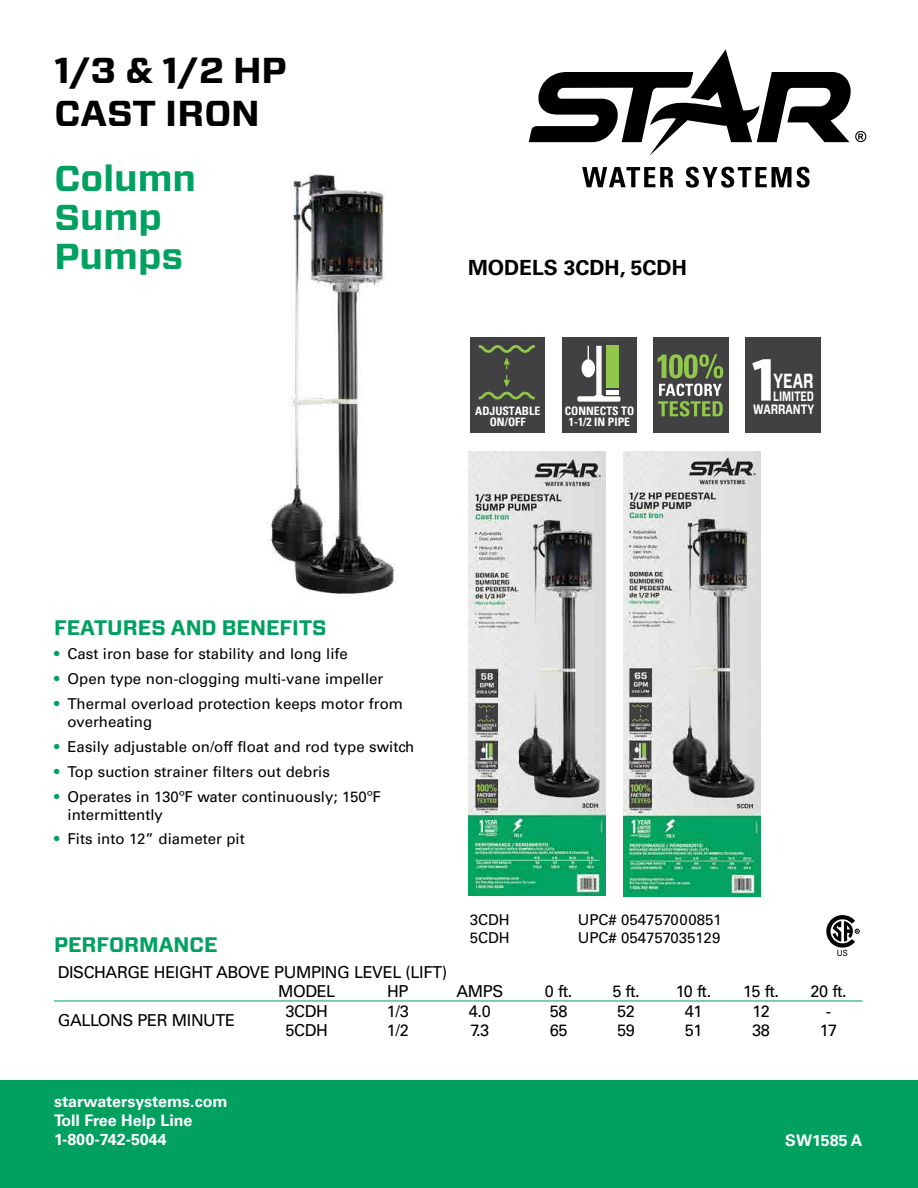
<style>
.page{position:relative;width:918px;height:1188px;background:#fff}
.page>*{position:absolute;margin:0;border:0;box-sizing:border-box;transform-origin:0 0}
.t1{font:700 58.95px "Forza";color:#fff}
.t2{font:700 36px/43.2px "Forza";color:#000;scale:1.04 1}
.t3{font:700 36px/39px "Forza";color:#00a160;scale:1.04 1}
.t4{font:700 21px "Forza";color:#00a160}
.t5{font:700 21px "Univers LT Pro 65";color:#000}
.t6{font:700 20.4px "Forza";color:#fff;scale:.72 1}
.t7{font:16.5px/19.5px "Univers LT Pro 55 Roman";letter-spacing:-.025em;color:#000}
.t8{font:700 16.05px/19.2px "Univers LT Pro 65";color:#fff}
.t9{font:15px/18px "Univers LT Pro 55 Roman";color:#000}
.t10{font:700 13.65px "Forza";color:#fff;scale:.72 1}
.t11{font:700 13.5px "Forza";color:#fff;scale:.77 1}
.t12{font:700 condensed 11.7px/11.4px "Univers LT Pro";color:#fff;text-align:center}
.t13{font:8.4px "Univers LT Pro 55 Roman";color:#000;scale:.9 1}
.s1{color:#00a160}
</style>
<div class="page">
<div style="left:0;top:1080px;width:918px;height:108px;background:#00a160"></div>
<svg style="left:582px;top:167px;width:91px;height:20px"></svg>
<svg style="left:686px;top:167px;width:124px;height:21px"></svg>
<svg style="left:529px;top:49px;width:337px;height:107px"></svg>
<img style="left:267px;top:173px;width:129px;height:421px">
<hr style="left:54px;top:1001px;width:199px;height:1px;background:#00a160">
<hr style="left:253px;top:1001px;width:108px;height:1px;background:#00a160">
<hr style="left:361px;top:1001px;width:74px;height:1px;background:#00a160">
<hr style="left:435px;top:1001px;width:90px;height:1px;background:#00a160">
<hr style="left:525px;top:1001px;width:67px;height:1px;background:#00a160">
<hr style="left:592px;top:1001px;width:68px;height:1px;background:#00a160">
<hr style="left:660px;top:1001px;width:67px;height:1px;background:#00a160">
<hr style="left:727px;top:1001px;width:68px;height:1px;background:#00a160">
<hr style="left:795px;top:1001px;width:67px;height:1px;background:#00a160">
<div style="left:470px;top:337px;width:75px;height:96px;background:#414042"></div>
<svg style="left:479px;top:345px;width:56px;height:55px"></svg>
<div style="left:745px;top:337px;width:76px;height:96px;background:#414042"></div>
<div style="left:653px;top:337px;width:75px;height:96px;background:#414042"></div>
<svg style="left:658px;top:354px;width:65px;height:63px"></svg>
<div style="left:562px;top:337px;width:74px;height:96px;background:#414042"></div>
<svg style="left:577px;top:346px;width:43px;height:56px"></svg>
<img style="left:469px;top:451px;width:137px;height:445px">
<img style="left:623px;top:451px;width:138px;height:445px">
<svg style="left:826px;top:915px;width:34px;height:33px"></svg>
<h2 class="t2" style="left:55px;top:49px;width:225px">1/3 &amp; 1/2 HP<br>CAST IRON</h2>
<h2 class="t3" style="left:55px;top:159px;width:138px">Column<br>Sump<br>Pumps</h2>
<h3 class="t5" style="left:468px;top:253px;width:220px">MODELS 3CDH, 5CDH</h3>
<p class="t12" style="left:475px;top:405px;width:67px">ADJUSTABLE<br>ON/OFF</p>
<p class="t12" style="left:565px;top:405px;width:71px">CONNECTS TO<br>1-1/2 IN PIPE</p>
<h1 class="t1" style="left:751px;top:341px;width:26px">1</h1>
<h3 class="t6" style="left:774px;top:367px;width:57px">YEAR</h3>
<p class="t10" style="left:773px;top:387px;width:58px">LIMITED</p>
<p class="t11" style="left:753px;top:400px;width:81px">WARRANTY</p>
<h3 class="t4" style="left:54px;top:613px;width:274px">FEATURES AND BENEFITS</h3>
<p class="t9" style="left:54px;top:644px;width:295px"><span class="s1">•</span> Cast iron base for stability and long life</p>
<p class="t9" style="left:54px;top:669px;width:331px"><span class="s1">•</span> Open type non-clogging multi-vane impeller</p>
<p class="t9" style="left:68px;top:694px;width:337px;text-indent:-14px"><span class="s1">•</span> Thermal overload protection keeps motor from overheating</p>
<p class="t9" style="left:54px;top:737px;width:362px"><span class="s1">•</span> Easily adjustable on/off float and rod type switch</p>
<p class="t9" style="left:54px;top:762px;width:277px"><span class="s1">•</span> Top suction strainer filters out debris</p>
<p class="t9" style="left:68px;top:787px;width:315px;text-indent:-14px"><span class="s1">•</span> Operates in 130ºF water continuously; 150ºF intermittently</p>
<p class="t9" style="left:54px;top:830px;width:192px"><span class="s1">•</span> Fits into 12” diameter pit</p>
<p class="t9" style="left:470px;top:910px;width:42px">3CDH</p>
<p class="t9" style="left:578px;top:910px;width:146px">UPC# 054757000851</p>
<p class="t9" style="left:470px;top:928px;width:42px">5CDH</p>
<p class="t9" style="left:578px;top:928px;width:144px">UPC# 054757035129</p>
<h3 class="t4" style="left:54px;top:931px;width:165px">PERFORMANCE</h3>
<p class="t7" style="left:278px;top:961px;width:171px;text-indent:-220px">DISCHARGE HEIGHT ABOVE PUMPING LEVEL (LIFT)<br>MODEL</p>
<p class="t13" style="left:837px;top:947px;width:14px">US</p>
<p class="t7" style="left:387px;top:981px;width:23px">HP</p>
<p class="t7" style="left:456px;top:981px;width:48px">AMPS</p>
<p class="t7" style="left:545px;top:981px;width:29px">0 ft.</p>
<p class="t7" style="left:612px;top:981px;width:29px">5 ft.</p>
<p class="t7" style="left:676px;top:981px;width:37px">10 ft.</p>
<p class="t7" style="left:743px;top:981px;width:37px">15 ft.</p>
<p class="t7" style="left:811px;top:981px;width:38px">20 ft.</p>
<p class="t7" style="left:58px;top:1010px;width:179px">GALLONS PER MINUTE</p>
<p class="t8" style="left:54px;top:1090px;width:175px">starwatersystems.com<br>Toll Free Help Line<br>1-800-742-5044</p>
<p class="t7" style="left:286px;top:1000px;width:44px">3CDH</p>
<p class="t7" style="left:387px;top:1000px;width:23px">1/3</p>
<p class="t7" style="left:469px;top:1000px;width:23px">4.0</p>
<p class="t7" style="left:550px;top:1000px;width:19px">58</p>
<p class="t7" style="left:617px;top:1000px;width:19px">52</p>
<p class="t7" style="left:685px;top:1000px;width:19px">41</p>
<p class="t7" style="left:752px;top:1000px;width:19px">12</p>
<p class="t7" style="left:826px;top:1000px;width:7px">-</p>
<p class="t7" style="left:286px;top:1020px;width:44px">5CDH</p>
<p class="t7" style="left:387px;top:1020px;width:23px">1/2</p>
<p class="t7" style="left:471px;top:1020px;width:20px">7.3</p>
<p class="t7" style="left:550px;top:1020px;width:19px">65</p>
<p class="t7" style="left:617px;top:1020px;width:19px">59</p>
<p class="t7" style="left:685px;top:1020px;width:19px">51</p>
<p class="t7" style="left:752px;top:1020px;width:19px">38</p>
<p class="t7" style="left:820px;top:1020px;width:19px">17</p>
<p class="t8" style="left:785px;top:1130px;width:79px">SW1585 A</p>
</div>
